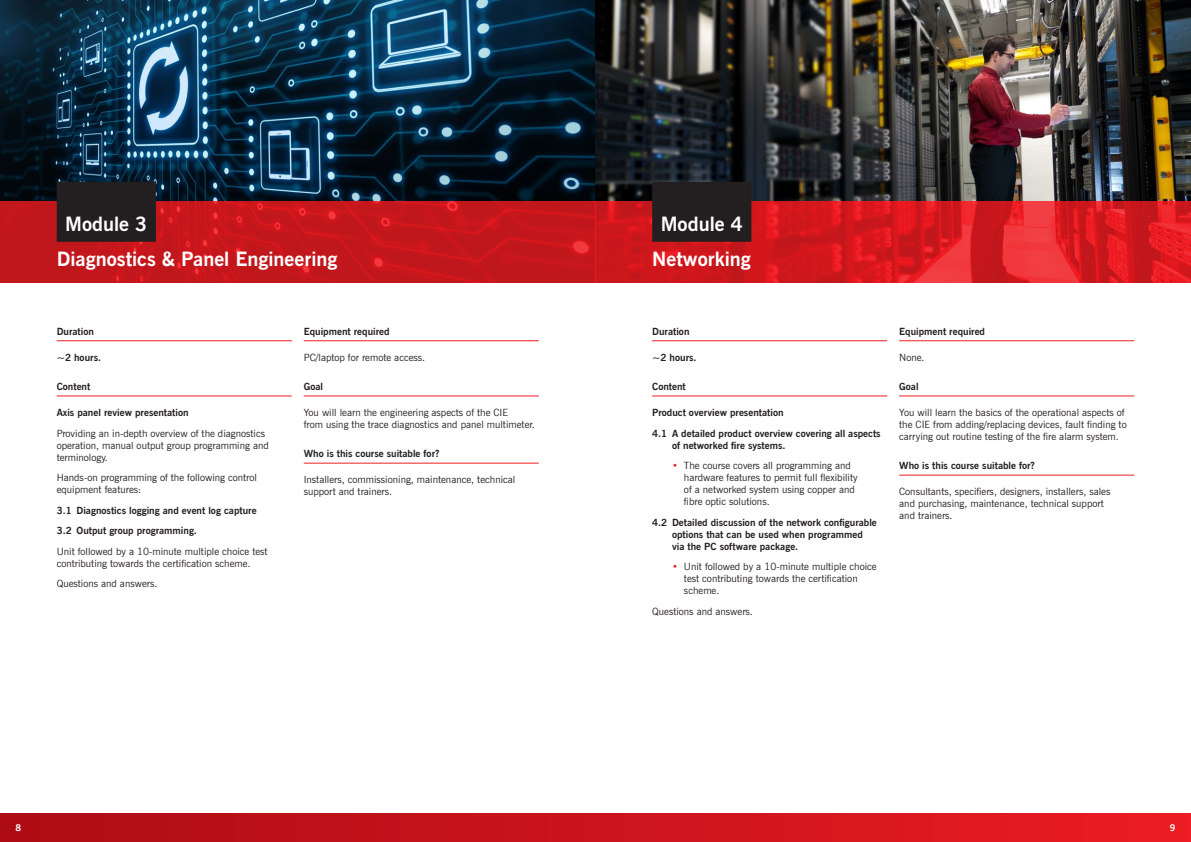
<style>
.page{position:relative;width:1191px;height:842px;background:#fff}
.page>*{position:absolute;margin:0;border:0;box-sizing:border-box;transform-origin:0 0}
.t1{font:700 20px "News Gothic BT";color:#fff}
.t2{font:10px/12px "News Gothic BT";color:#231f20}
.t3{font:700 10px/12px "News Gothic BT";color:#231f20}
.t4{font:700 9.4px "News Gothic BT";color:#fff}
.s1{color:#ee1d23}
</style>
<div class="page">
<img style="left:0;top:0;width:595px;height:201px">
<img style="left:595px;top:0;width:596px;height:201px">
<svg style="left:0;top:201px;width:595px;height:82px;background:#c4171c"></svg>
<svg style="left:595px;top:201px;width:596px;height:82px;background:#d71d22"></svg>
<div style="left:652px;top:182px;width:99px;height:60px;background:#231f20"></div>
<hr style="left:652px;top:340px;width:235px;height:1px;background:#ee1d23">
<hr style="left:652px;top:396px;width:235px;height:1px;background:#ee1d23">
<hr style="left:899px;top:340px;width:235px;height:1px;background:#ee1d23">
<hr style="left:899px;top:396px;width:235px;height:1px;background:#ee1d23">
<hr style="left:899px;top:475px;width:235px;height:1px;background:#ee1d23">
<div style="left:57px;top:182px;width:99px;height:60px;background:#231f20"></div>
<hr style="left:57px;top:340px;width:235px;height:1px;background:#ee1d23">
<hr style="left:57px;top:396px;width:235px;height:1px;background:#ee1d23">
<hr style="left:304px;top:340px;width:235px;height:1px;background:#ee1d23">
<hr style="left:304px;top:396px;width:235px;height:1px;background:#ee1d23">
<hr style="left:304px;top:463px;width:235px;height:1px;background:#ee1d23">
<div style="left:0;top:814px;width:1191px;height:28px;background:linear-gradient(to right,#ad0c14,#eb1c23)"></div>
<p class="t1" style="left:65px;top:212px;width:84px">Module 3</p>
<p class="t1" style="left:57px;top:247px;width:282px">Diagnostics &amp; Panel Engineering</p>
<p class="t3" style="left:57px;top:325px;width:39px">Duration</p>
<p class="t3" style="left:57px;top:351px;width:46px">~2 hours.</p>
<p class="t3" style="left:57px;top:380px;width:35px">Content</p>
<p class="t3" style="left:57px;top:407px;width:133px">Axis panel review presentation</p>
<p class="t2" style="left:57px;top:427px;width:214px">Providing an in-depth overview of the diagnostics operation, manual output group programming and terminology.</p>
<p class="t2" style="left:57px;top:472px;width:202px">Hands-on programming of the following control equipment features:</p>
<p class="t3" style="left:57px;top:504px;width:201px">3.1 Diagnostics logging and event log capture</p>
<p class="t3" style="left:57px;top:525px;width:142px">3.2 Output group programming.</p>
<p class="t2" style="left:57px;top:545px;width:212px">Unit followed by a 10-minute multiple choice test contributing towards the certification scheme.</p>
<p class="t2" style="left:57px;top:578px;width:102px">Questions and answers.</p>
<p class="t3" style="left:304px;top:325px;width:87px">Equipment required</p>
<p class="t2" style="left:304px;top:351px;width:123px">PC/laptop for remote access.</p>
<p class="t3" style="left:304px;top:380px;width:21px">Goal</p>
<p class="t2" style="left:304px;top:407px;width:232px">You will learn the engineering aspects of the CIE<br>from using the trace diagnostics and panel multimeter.</p>
<p class="t3" style="left:304px;top:448px;width:137px">Who is this course suitable for?</p>
<p class="t2" style="left:304px;top:474px;width:213px">Installers, commissioning, maintenance, technical support and trainers.</p>
<p class="t1" style="left:660px;top:212px;width:84px">Module 4</p>
<p class="t1" style="left:652px;top:247px;width:100px">Networking</p>
<p class="t3" style="left:652px;top:325px;width:39px">Duration</p>
<p class="t3" style="left:652px;top:351px;width:46px">~2 hours.</p>
<p class="t3" style="left:652px;top:380px;width:35px">Content</p>
<p class="t3" style="left:652px;top:407px;width:133px">Product overview presentation</p>
<p class="t3" style="left:672px;top:427px;width:210px;text-indent:-20px">4.1 A detailed product overview covering all aspects of networked fire systems.</p>
<p class="t2" style="left:684px;top:460px;width:175px;text-indent:-12px"><span class="s1">•</span> The course covers all programming and hardware features to permit full flexibility of a networked system using copper and fibre optic solutions.</p>
<p class="t3" style="left:672px;top:516px;width:206px;text-indent:-20px">4.2 Detailed discussion of the network configurable options that can be used when programmed via the PC software package.</p>
<p class="t2" style="left:684px;top:561px;width:194px;text-indent:-12px"><span class="s1">•</span> Unit followed by a 10-minute multiple choice test contributing towards the certification scheme.</p>
<p class="t2" style="left:652px;top:605px;width:102px">Questions and answers.</p>
<p class="t3" style="left:899px;top:325px;width:87px">Equipment required</p>
<p class="t2" style="left:899px;top:351px;width:27px">None.</p>
<p class="t3" style="left:899px;top:380px;width:21px">Goal</p>
<p class="t2" style="left:899px;top:407px;width:229px">You will learn the basics of the operational aspects of the CIE from adding/replacing devices, fault finding to carrying out routine testing of the fire alarm system.</p>
<p class="t3" style="left:899px;top:460px;width:137px">Who is this course suitable for?</p>
<p class="t2" style="left:899px;top:486px;width:213px">Consultants, specifiers, designers, installers, sales and purchasing, maintenance, technical support and trainers.</p>
<p class="t4" style="left:15px;top:822px;width:7px">8</p>
<p class="t4" style="left:1169px;top:822px;width:7px">9</p>
</div>
